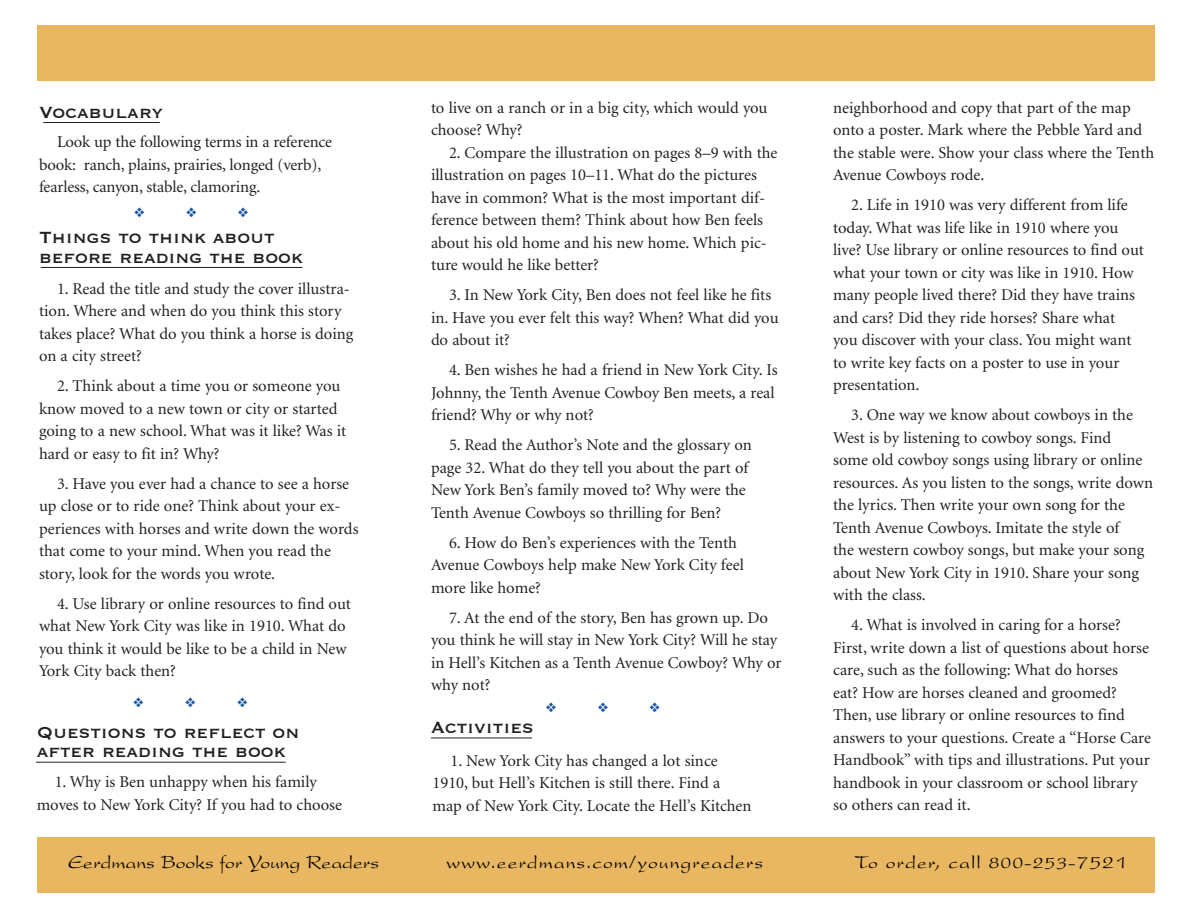
<style>
.page{position:relative;width:1188px;height:918px;background:#fff}
.page>*{position:absolute;margin:0;border:0;box-sizing:border-box;transform-origin:0 0}
.t1{font:21px "Copperplate";color:#231f20}
.t2{font:19.5px "President";letter-spacing:.05em;color:#000}
.t3{font:19.5px "President";color:#000}
.t4{font:16.5px/22.5px "Minion";color:#231f20}
.s1{font-size:21px}
</style>
<div class="page">
<div style="left:37px;top:26px;width:1117px;height:55px;background:#e9b762"></div>
<div style="left:37px;top:837px;width:1117px;height:56px;background:#e9b762"></div>
<hr style="left:43px;top:122px;width:117px;height:1px;background:#231f20">
<hr style="left:431px;top:738px;width:101px;height:1px;background:#231f20">
<hr style="left:36px;top:762px;width:250px;height:1px;background:#231f20">
<hr style="left:41px;top:267px;width:261px;height:1px;background:#231f20">
<p class="t1" style="left:39px;top:99px;width:126px">Vocabulary</p>
<p class="t4" style="left:39px;top:131px;width:295px;text-indent:18px">Look up the following terms in a reference book: ranch, plains, prairies, longed (verb), fearless, canyon, stable, clamoring.</p>
<p class="t1" style="left:39px;top:224px;width:237px">Things to think about</p>
<p class="t1" style="left:39px;top:244px;width:265px">before reading the book</p>
<p class="t4" style="left:39px;top:278px;width:316px;text-indent:18px">1. Read the title and study the cover illustra&shy;tion. Where and when do you think this story takes place? What do you think a horse is doing on a city street?</p>
<p class="t4" style="left:39px;top:375px;width:309px;text-indent:18px">2. Think about a time you or someone you know moved to a new town or city or started going to a new school. What was it like? Was it hard or easy to fit in? Why?</p>
<p class="t4" style="left:39px;top:473px;width:321px;text-indent:18px">3. Have you ever had a chance to see a horse up close or to ride one? Think about your ex&shy;periences with horses and write down the words that come to your mind. When you read the story, look for the words you wrote.</p>
<p class="t4" style="left:39px;top:593px;width:314px;text-indent:18px">4. Use library or online resources to find out what New York City was like in 1910. What do you think it would be like to be a child in New York City back then?</p>
<p class="t1" style="left:37px;top:718px;width:264px">Questions to reflect on</p>
<p class="t1" style="left:37px;top:738px;width:250px">after reading the book</p>
<p class="t4" style="left:37px;top:771px;width:307px;text-align:center">1. Why is Ben unhappy when his family moves to New York City? If you had to choose</p>
<p class="t4" style="left:431px;top:97px;width:338px">to live on a ranch or in a big city, which would you choose? Why?</p>
<p class="t4" style="left:431px;top:142px;width:348px;text-indent:18px">2. Compare the illustration on pages 8–9 with the illustration on pages 10–11. What do the pictures have in common? What is the most important dif&shy;ference between them? Think about how Ben feels about his old home and his new home. Which pic&shy;ture would he like better?</p>
<p class="t4" style="left:431px;top:284px;width:349px;text-indent:18px">3. In New York City, Ben does not feel like he fits in. Have you ever felt this way? When? What did you do about it?</p>
<p class="t4" style="left:431px;top:359px;width:348px;text-indent:18px">4. Ben wishes he had a friend in New York City. Is<br>Johnny, the Tenth Avenue Cowboy Ben meets, a real friend? Why or why not?</p>
<p class="t4" style="left:431px;top:434px;width:322px;text-indent:18px">5. Read the Author’s Note and the glossary on page 32. What do they tell you about the part of New York Ben’s family moved to? Why were the Tenth Avenue Cowboys so thrilling for Ben?</p>
<p class="t4" style="left:431px;top:532px;width:314px;text-indent:18px">6. How do Ben’s experiences with the Tenth<br>Avenue Cowboys help make New York City feel more like home?</p>
<p class="t4" style="left:431px;top:607px;width:352px;text-indent:18px">7. At the end of the story, Ben has grown up. Do you think he will stay in New York City? Will he stay in Hell’s Kitchen as a Tenth Avenue Cowboy? Why or why not?</p>
<p class="t1" style="left:431px;top:714px;width:104px">Activities</p>
<p class="t4" style="left:433px;top:750px;width:320px;text-indent:18px">1. New York City has changed a lot since<br>1910, but Hell’s Kitchen is still there. Find a map of New York City. Locate the Hell’s Kitchen</p>
<p class="t4" style="left:833px;top:97px;width:323px">neighborhood and copy that part of the map onto a poster. Mark where the Pebble Yard and the stable were. Show your class where the Tenth Avenue Cowboys rode.</p>
<p class="t4" style="left:833px;top:194px;width:312px;text-indent:18px">2. Life in 1910 was very different from life today. What was life like in 1910 where you live? Use library or online resources to find out what your town or city was like in 1910. How many people lived there? Did they have trains and cars? Did they ride horses? Share what<br>you discover with your class. You might want to write key facts on a poster to use in your presentation.</p>
<p class="t4" style="left:833px;top:404px;width:321px;text-indent:18px">3. One way we know about cowboys in the West is by listening to cowboy songs. Find<br>some old cowboy songs using library or online resources. As you listen to the songs, write down the lyrics. Then write your own song for the Tenth Avenue Cowboys. Imitate the style of<br>the western cowboy songs, but make your song about New York City in 1910. Share your song with the class.</p>
<p class="t4" style="left:833px;top:614px;width:319px;text-indent:18px">4. What is involved in caring for a horse?<br>First, write down a list of questions about horse care, such as the following: What do horses<br>eat? How are horses cleaned and groomed?<br>Then, use library or online resources to find answers to your questions. Create a “Horse Care Handbook” with tips and illustrations. Put your handbook in your classroom or school library so others can read it.</p>
<p class="t3" style="left:68px;top:851px;width:312px">Eerdmans Books for Young Readers</p>
<p class="t2" style="left:446px;top:851px;width:319px">www.eerdmans.com/youngreaders</p>
<p class="t2" style="left:855px;top:851px;width:273px">To order, call 800-253-<span class="s1">7521</span></p>
</div>
